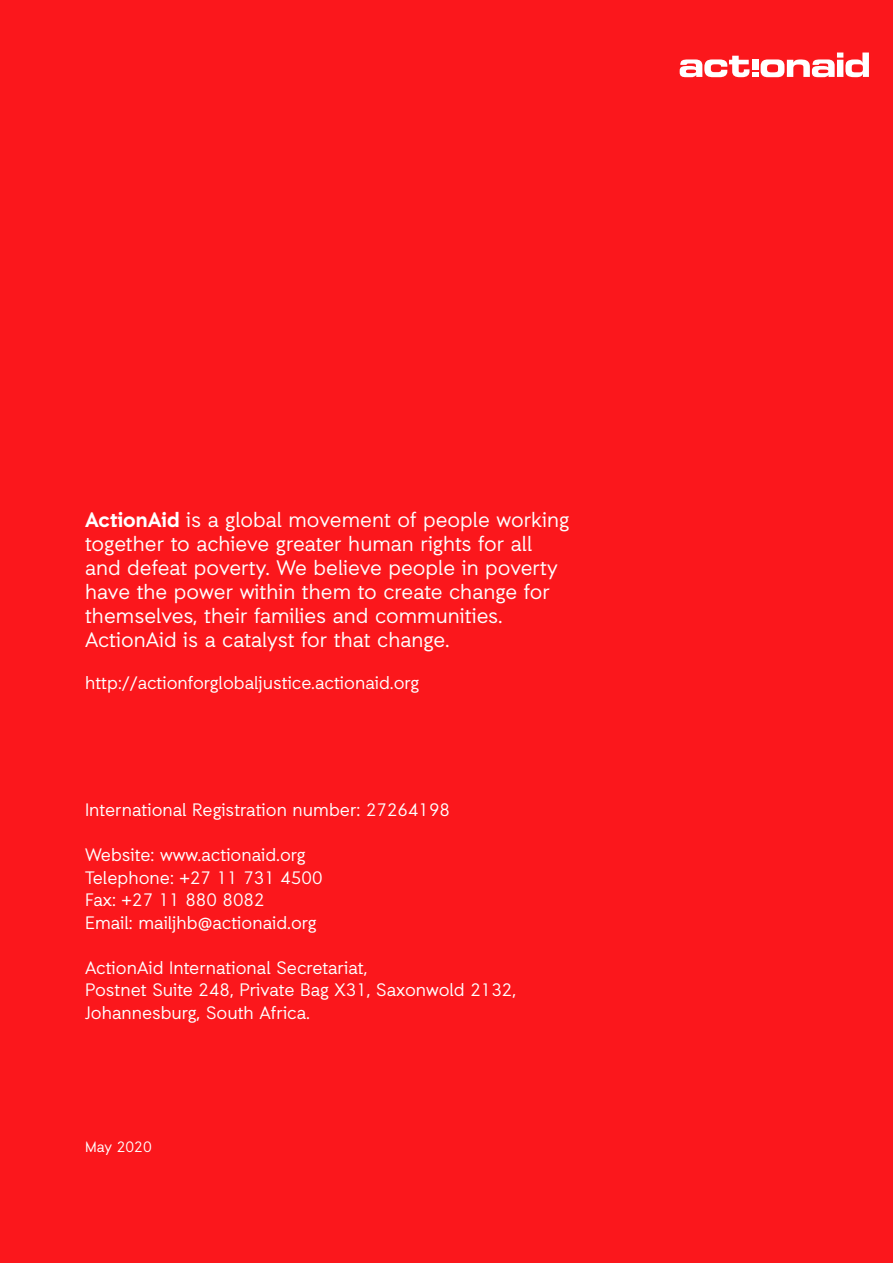
<style>
.page{position:relative;width:893px;height:1263px;background:#fb171c}
.page>*{position:absolute;margin:0;border:0;box-sizing:border-box;transform-origin:0 0}
.body_copy{font:21px/24px "Auxilia";color:#fff}
.body_copy-2{font:18px "Auxilia";color:#fff}
.body_copy-3{font:15px "Auxilia";color:#fff}
.s1{font-weight:700}
</style>
<div class="page">
<svg style="left:680px;top:53px;width:189px;height:24px"></svg>
<p class="body_copy" style="left:85px;top:507px;width:486px"><span class="s1">ActionAid</span> is a global movement of people working together to achieve greater human rights for all and defeat poverty. We believe people in poverty have the power within them to create change for themselves, their families and communities.</p>
<p class="body_copy" style="left:85px;top:627px;width:366px">ActionAid is a catalyst for that change.</p>
<p class="body_copy-2" style="left:85px;top:672px;width:336px">http://actionforglobaljustice.actionaid.org</p>
<p class="body_copy-2" style="left:85px;top:799px;width:367px">International Registration number: 27264198</p>
<p class="body_copy-2" style="left:85px;top:844px;width:222px">Website: www.actionaid.org</p>
<p class="body_copy-2" style="left:85px;top:867px;width:239px">Telephone: +27 11 731 4500</p>
<p class="body_copy-2" style="left:85px;top:889px;width:181px">Fax: +27 11 880 8082</p>
<p class="body_copy-2" style="left:85px;top:912px;width:233px">Email: mailjhb@actionaid.org</p>
<p class="body_copy-2" style="left:85px;top:957px;width:284px">ActionAid International Secretariat,</p>
<p class="body_copy-2" style="left:85px;top:979px;width:433px">Postnet Suite 248, Private Bag X31, Saxonwold 2132,</p>
<p class="body_copy-2" style="left:85px;top:1002px;width:226px">Johannesburg, South Africa.</p>
<p class="body_copy-3" style="left:85px;top:1138px;width:68px">May 2020</p>
</div>
